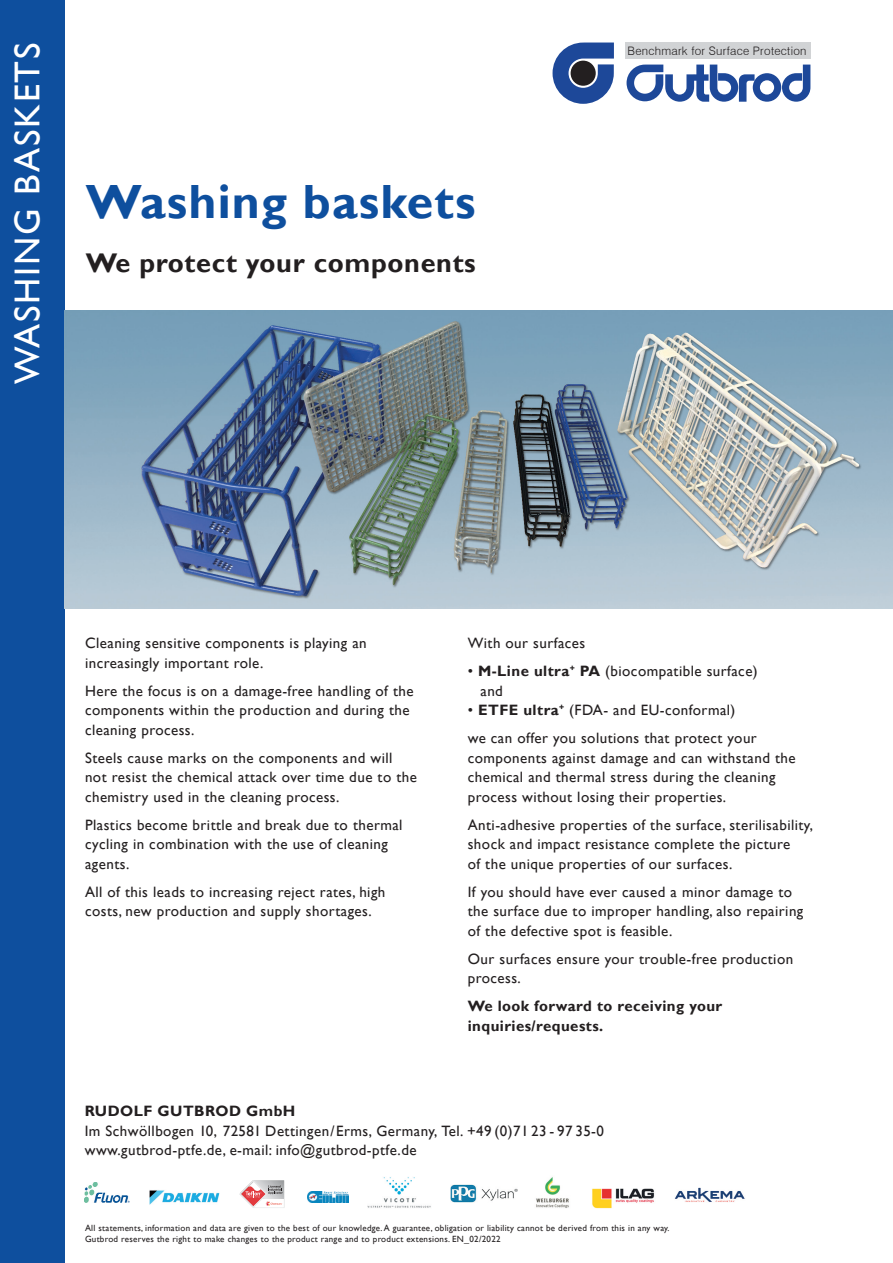
<style>
.page{position:relative;width:893px;height:1263px;background:#fff}
.page>*{position:absolute;margin:0;border:0;box-sizing:border-box;transform-origin:0 0}
.t1{font:700 48px "Gill Sans";letter-spacing:.025em;color:#0e4f9e}
.t2{font:36px "Gill Sans";letter-spacing:.05em;color:#fff}
.t3{font:700 27px "Gill Sans";letter-spacing:.025em;color:#231f20}
.t4{font:15px/19.5px "Gill Sans";letter-spacing:.03em;color:#231f20}
.t5{font:700 15px/19.5px "Gill Sans";letter-spacing:.03em;color:#231f20}
.t6{font:300 11.7px "Swiss 721 BT";letter-spacing:.025em;color:#231f20}
.t7{font:9px/10.5px "Gill Sans";letter-spacing:.03em;color:#231f20}
.s1{font-weight:700}
</style>
<div class="page">
<img style="left:536px;top:1177px;width:33px;height:31px">
<img style="left:592px;top:1188px;width:63px;height:21px">
<img style="left:367px;top:1177px;width:64px;height:31px">
<img style="left:675px;top:1187px;width:70px;height:15px">
<img style="left:150px;top:1190px;width:69px;height:15px">
<img style="left:308px;top:1191px;width:40px;height:11px">
<img style="left:85px;top:1182px;width:44px;height:20px">
<svg style="left:239px;top:1180px;width:45px;height:28px"></svg>
<img style="left:450px;top:1185px;width:67px;height:17px">
<svg style="left:553px;top:43px;width:61px;height:61px"></svg>
<svg style="left:627px;top:65px;width:183px;height:37px"></svg>
<div style="left:624px;top:43px;width:186px;height:16px;background:#d1d3d5"></div>
<div style="left:0;top:0;width:65px;height:1263px;background:#0e4f9e"></div>
<img style="left:65px;top:310px;width:828px;height:298px">
<h2 class="t2" style="left:7px;top:384px;width:343px;rotate:-90deg">WASHING BASKETS</h2>
<h1 class="t1" style="left:86px;top:172px;width:391px">Washing baskets</h1>
<h3 class="t3" style="left:86px;top:246px;width:391px">We protect your components</h3>
<p class="t6" style="left:628px;top:43px;width:180px">Benchmark for Surface Protection</p>
<p class="t4" style="left:85px;top:634px;width:283px">Cleaning sensitive components is playing an increasingly important role.</p>
<p class="t4" style="left:85px;top:681px;width:330px">Here the focus is on a damage-free handling of the components within the production and during the cleaning process.</p>
<p class="t4" style="left:85px;top:748px;width:333px">Steels cause marks on the components and will not resist the chemical attack over time due to the chemistry used in the cleaning process.</p>
<p class="t4" style="left:85px;top:815px;width:319px">Plastics become brittle and break due to thermal cycling in combination with the use of cleaning agents.</p>
<p class="t4" style="left:85px;top:882px;width:302px">All of this leads to increasing reject rates, high costs, new production and supply shortages.</p>
<p class="t4" style="left:468px;top:634px;width:119px">With our surfaces</p>
<p class="t4" style="left:480px;top:662px;width:279px;text-indent:-13px">• <span class="s1">M-Line ultra</span><sup>+</sup> <span class="s1">PA</span> (biocompatible surface) and</p>
<p class="t4" style="left:468px;top:696px;width:291px;line-height:28px">• <span class="s1">ETFE ultra</span><sup>+</sup> (FDA- and EU-conformal) we can offer you solutions that protect your</p>
<p class="t4" style="left:468px;top:748px;width:329px">components against damage and can withstand the chemical and thermal stress during the cleaning process without losing their properties.</p>
<p class="t4" style="left:468px;top:815px;width:347px">Anti-adhesive properties of the surface, sterilisability, shock and impact resistance complete the picture<br>of the unique properties of our surfaces.</p>
<p class="t4" style="left:468px;top:882px;width:337px">If you should have ever caused a minor damage to the surface due to improper handling, also repairing of the defective spot is feasible.</p>
<p class="t4" style="left:468px;top:949px;width:327px">Our surfaces ensure your trouble-free production process.</p>
<p class="t5" style="left:468px;top:997px;width:256px">We look forward to receiving your inquiries/requests.</p>
<p class="t5" style="left:85px;top:1101px;width:212px">RUDOLF GUTBROD GmbH</p>
<p class="t4" style="left:85px;top:1121px;width:521px">Im Schwöllbogen 10, 72581 Dettingen/Erms, Germany, Tel. +49 (0)71 23 - 97 35-0 www.gutbrod-ptfe.de, e-mail: info@gutbrod-ptfe.de</p>
<p class="t7" style="left:85px;top:1223px;width:586px">All statements, information and data are given to the best of our knowledge. A guarantee, obligation or liability cannot be derived from this in any way.<br>Gutbrod reserves the right to make changes to the product range and to product extensions. EN_02/2022</p>
</div>
